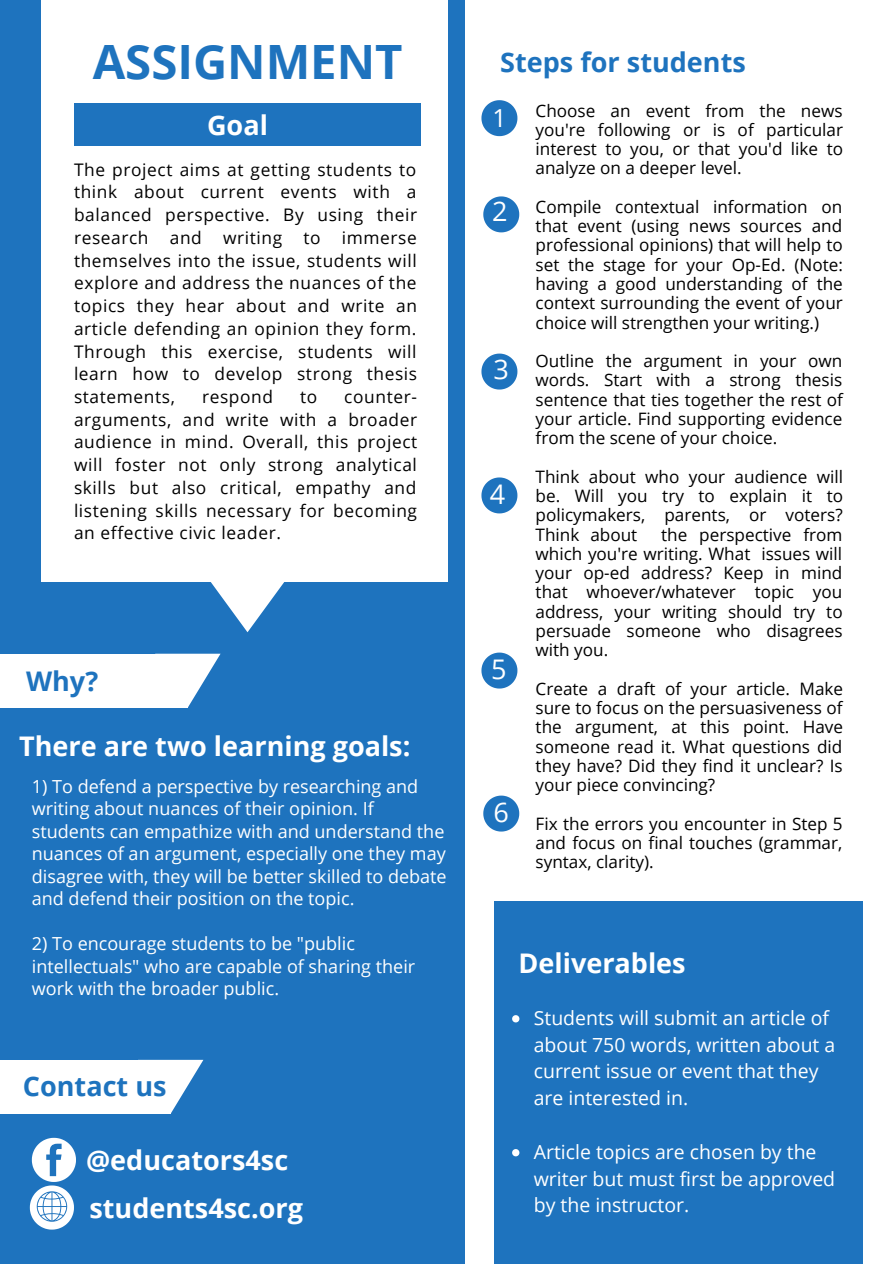
<style>
.page{position:relative;width:894px;height:1264px;background:#fff}
.page>*{position:absolute;margin:0;border:0;box-sizing:border-box;transform-origin:0 0}
.t1{font:700 47.25px "Open Sans";color:#1e73be}
.t2{font:700 27px/47.5px "Open Sans";color:#fff}
.t3{font:700 27px "Open Sans";color:#1e73be}
.t4{font:27px "Open Sans";color:#fff}
.t5{font:24.75px "Open Sans";color:#fff}
.t6{font:19.5px/26.7px "Open Sans";color:#fff}
.t7{font:18px/22.5px "Open Sans";color:#fff}
.t8{font:17.25px/22.6px "Open Sans";letter-spacing:.035em;color:#000;text-align:justify}
.t9{font:17.1px/19.2px "Open Sans";color:#000;text-align:justify}
</style>
<div class="page">
<div style="left:0;top:0;width:893px;height:1263px;background:#1e73be"></div>
<div style="left:464px;top:0;width:429px;height:1263px;background:#fff"></div>
<div style="left:41px;top:0;width:407px;height:582px;background:#fff"></div>
<div style="left:494px;top:901px;width:369px;height:362px;background:#1e73be"></div>
<div style="left:74px;top:103px;width:347px;height:43px;background:#1e73be"></div>
<svg style="left:211px;top:582px;width:73px;height:50px"></svg>
<div style="left:0;top:653px;width:188px;height:54px;background:#fff"></div>
<svg style="left:155px;top:653px;width:65px;height:54px"></svg>
<div style="left:0;top:1059px;width:171px;height:54px;background:#fff"></div>
<svg style="left:138px;top:1059px;width:65px;height:54px"></svg>
<svg style="left:512px;top:1015px;width:7px;height:7px"></svg>
<svg style="left:512px;top:1149px;width:7px;height:7px"></svg>
<svg style="left:30px;top:1137px;width:46px;height:92px"></svg>
<svg style="left:481px;top:100px;width:36px;height:36px"></svg>
<svg style="left:483px;top:196px;width:36px;height:36px"></svg>
<svg style="left:481px;top:353px;width:36px;height:36px"></svg>
<svg style="left:481px;top:477px;width:36px;height:36px"></svg>
<svg style="left:481px;top:652px;width:36px;height:36px"></svg>
<svg style="left:483px;top:795px;width:36px;height:36px"></svg>
<h1 class="t1" style="left:93px;top:28px;width:311px">ASSIGNMENT</h1>
<h2 class="t2" style="left:207px;top:100px;width:62px">Goal</h2>
<p class="t8" style="left:74px;top:158px;width:344px">The project aims at getting students to think about current events with a balanced perspective. By using their research and writing to immerse themselves into the issue, students will explore and address the nuances of the topics they hear about and write an article defending an opinion they form.<br>Through this exercise, students will learn how to develop strong thesis statements,</p>
<p class="t8" style="left:202px;top:385px;width:72px">respond</p>
<p class="t8" style="left:300px;top:385px;width:19px">to</p>
<p class="t8" style="left:74px;top:385px;width:345px;text-indent:270px">counter&shy;arguments, and write with a broader audience in mind. Overall, this project will foster not only strong analytical skills but also critical, empathy and listening skills necessary for becoming an effective civic leader.</p>
<h2 class="t3" style="left:26px;top:662px;width:74px">Why?</h2>
<h2 class="t2" style="left:19px;top:722px;width:393px">There are two learning goals:</h2>
<p class="t7" style="left:32px;top:774px;width:416px">1) To defend a perspective by researching and writing about nuances of their opinion. If students can empathize with and understand the nuances of an argument, especially one they may disagree with, they will be better skilled to debate and defend their position on the topic.</p>
<p class="t7" style="left:32px;top:932px;width:385px">2) To encourage students to be "public intellectuals" who are capable of sharing their work with the broader public.</p>
<h2 class="t3" style="left:23px;top:1067px;width:145px">Contact us</h2>
<h2 class="t2" style="left:86px;top:1135px;width:218px">@educators4sc students4sc.org</h2>
<h2 class="t3" style="left:500px;top:43px;width:247px">Steps for students</h2>
<h3 class="t5" style="left:492px;top:101px;width:16px">1</h3>
<h2 class="t4" style="left:492px;top:192px;width:17px">2</h2>
<h2 class="t4" style="left:493px;top:350px;width:17px">3</h2>
<h2 class="t4" style="left:490px;top:475px;width:17px">4</h2>
<h2 class="t4" style="left:491px;top:650px;width:17px">5</h2>
<h2 class="t4" style="left:493px;top:793px;width:17px">6</h2>
<p class="t9" style="left:535px;top:100px;width:309px">Choose an event from the news you're following or is of particular interest to you, or that you'd like to analyze on a deeper level.</p>
<p class="t9" style="left:535px;top:197px;width:309px">Compile contextual information on that event (using news sources and professional opinions) that will help to set the stage for your Op-Ed. (Note: having a good understanding of the context surrounding the event of your choice will strengthen your writing.)</p>
<p class="t9" style="left:535px;top:351px;width:309px">Outline the argument in your own words. Start with a strong thesis sentence that ties together the rest of your article. Find supporting evidence from the scene of your choice.</p>
<p class="t9" style="left:535px;top:466px;width:309px">Think about who your audience will be. Will you try to explain it to policymakers, parents, or voters?<br>Think about</p>
<p class="t9" style="left:535px;top:524px;width:308px;text-indent:125px">the perspective from which you're writing. What issues will your op-ed address? Keep in mind that whoever/whatever topic you address, your writing should try to persuade someone who disagrees with you.</p>
<p class="t9" style="left:535px;top:678px;width:309px">Create a draft of your article. Make sure to focus on the persuasiveness of the argument, at this point. Have someone read it. What questions did they have? Did they find it unclear? Is your piece convincing?</p>
<p class="t9" style="left:535px;top:813px;width:308px">Fix the errors you encounter in Step 5 and focus on final touches (grammar, syntax, clarity).</p>
<h2 class="t2" style="left:518px;top:939px;width:169px">Deliverables</h2>
<p class="t6" style="left:533px;top:1003px;width:303px">Students will submit an article of about 750 words, written about a current issue or event that they are interested in.</p>
<p class="t6" style="left:533px;top:1137px;width:303px">Article topics are chosen by the writer but must first be approved by the instructor.</p>
</div>
